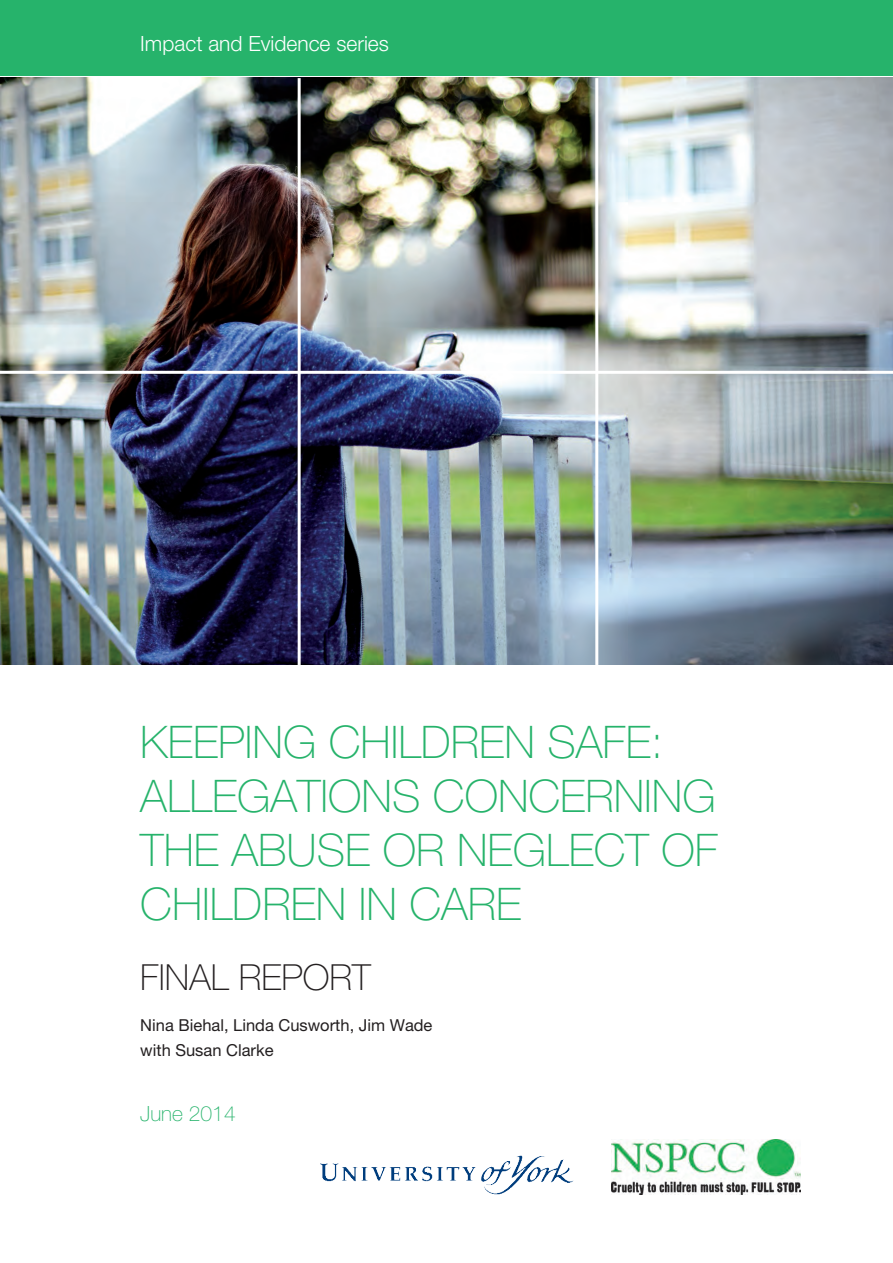
<style>
.page{position:relative;width:893px;height:1263px;background:#fff}
.page>*{position:absolute;margin:0;border:0;box-sizing:border-box;transform-origin:0 0}
.t1{font:100 45px/54px "Helvetica Neue";color:#26b36b}
.t2{font:100 36px "Helvetica Neue";color:#231f20}
.t3{font:300 21px "Helvetica Neue";color:#fff}
.t4{font:100 21px "Helvetica Neue";color:#26b36b}
.t5{font:16.5px/24.8px "Helvetica Neue";color:#231f20}
</style>
<div class="page">
<img style="left:0;top:78px;width:893px;height:586px">
<img style="left:612px;top:1140px;width:188px;height:55px">
<hr style="left:298px;top:78px;width:3px;height:587px;background:#fff">
<hr style="left:595px;top:78px;width:3px;height:587px;background:#fff">
<hr style="left:0;top:371px;width:893px;height:3px;background:#fff">
<div style="left:1px;top:0;width:892px;height:75px;background:#26b36b"></div>
<img style="left:320px;top:1155px;width:253px;height:40px">
<p class="t3" style="left:140px;top:30px;width:250px">Impact and Evidence series</p>
<p class="t1" style="left:140px;top:716px;width:579px">KEEPING CHILDREN SAFE:<br>ALLEGATIONS CONCERNING<br>THE ABUSE OR NEGLECT OF<br>CHILDREN IN CARE</p>
<p class="t2" style="left:140px;top:957px;width:232px">FINAL REPORT</p>
<p class="t5" style="left:140px;top:1013px;width:294px">Nina Biehal, Linda Cusworth, Jim Wade with Susan Clarke</p>
<p class="t4" style="left:140px;top:1102px;width:97px">JUNE 2014</p>
</div>
